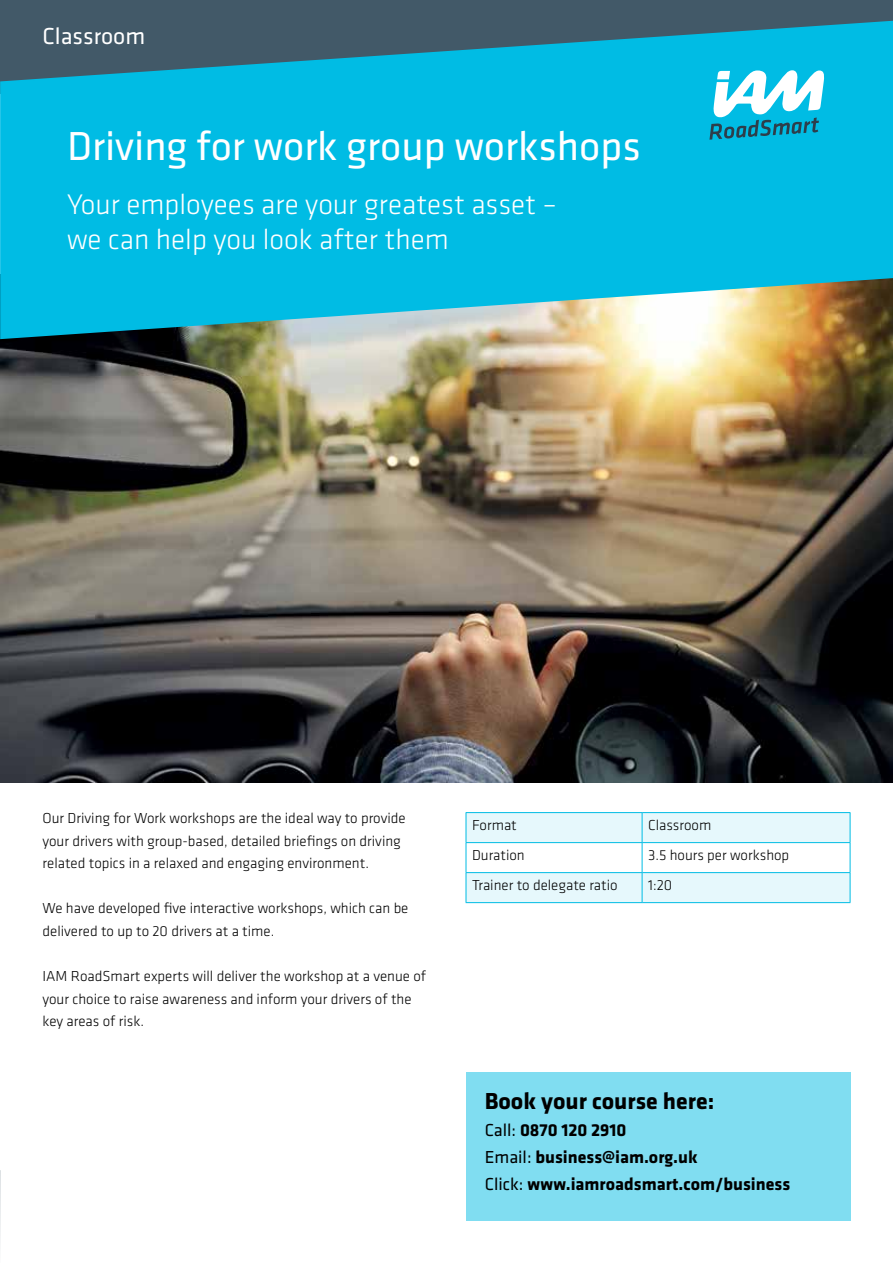
<style>
.page{position:relative;width:893px;height:1263px;background:#fff}
.page>*{position:absolute;margin:0;border:0;box-sizing:border-box;transform-origin:0 0}
.t1{font:42px "Klavika";color:#fff}
.t2{font:300 29.4px/35.2px "Klavika";color:#fff}
.t3{font:700 24px "Klavika";color:#000}
.t4{font:24px "Klavika";color:#fff}
.t5{font:700 18px/27px "Klavika";color:#000}
.t6{font:300 15px/22.5px "Klavika";color:#000}
.s1{font-weight:400}
</style>
<div class="page">
<div style="left:466px;top:1071px;width:384px;height:149px;background:#80ddf1"></div>
<img style="left:0;top:340px;width:893px;height:442px">
<div style="left:0;top:0;width:893px;height:93px;background:#425968"></div>
<svg style="left:0;top:20px;width:893px;height:320px;background:#1ab1cf"></svg>
<svg style="left:709px;top:70px;width:115px;height:70px"></svg>
<hr style="left:466px;top:812px;width:176px;height:1px;background:#00bce4">
<hr style="left:642px;top:812px;width:208px;height:1px;background:#00bce4">
<svg style="left:466px;top:813px;width:385px;height:90px"></svg>
<hr style="left:466px;top:902px;width:176px;height:1px;background:#00bce4">
<hr style="left:642px;top:902px;width:208px;height:1px;background:#00bce4">
<hr style="left:0;top:1170px;width:1px;height:93px;background:#425968">
<h3 class="t4" style="left:43px;top:20px;width:104px">Classroom</h3>
<h1 class="t1" style="left:67px;top:119px;width:575px">Driving for work group workshops</h1>
<h2 class="t2" style="left:67px;top:186px;width:492px">Your employees are your greatest asset – we can help you look after them</h2>
<p class="t6" style="left:43px;top:807px;width:365px">Our Driving for Work workshops are the ideal way to provide your drivers with group-based, detailed briefings on driving related topics in a relaxed and engaging environment.</p>
<p class="t6" style="left:43px;top:897px;width:367px">We have developed five interactive workshops, which can be delivered to up to 20 drivers at a time.</p>
<p class="t6" style="left:43px;top:965px;width:385px">IAM RoadSmart experts will deliver the workshop at a venue of your choice to raise awareness and inform your drivers of the key areas of risk.</p>
<p class="t6" style="left:472px;top:813px;width:46px">Format</p>
<p class="t6" style="left:648px;top:813px;width:65px">Classroom</p>
<p class="t6" style="left:472px;top:843px;width:54px">Duration</p>
<p class="t6" style="left:648px;top:843px;width:143px">3.5 hours per workshop</p>
<p class="t6" style="left:472px;top:873px;width:147px">Trainer to delegate ratio</p>
<p class="t6" style="left:648px;top:873px;width:26px">1:20</p>
<h3 class="t3" style="left:485px;top:1083px;width:231px">Book your course here:</h3>
<p class="t5" style="left:485px;top:1115px;width:307px"><span class="s1">Call:</span> 0870 120 2910<br><span class="s1">Email:</span> business@iam.org.uk<br><span class="s1">Click:</span> www.iamroadsmart.com/business</p>
</div>
